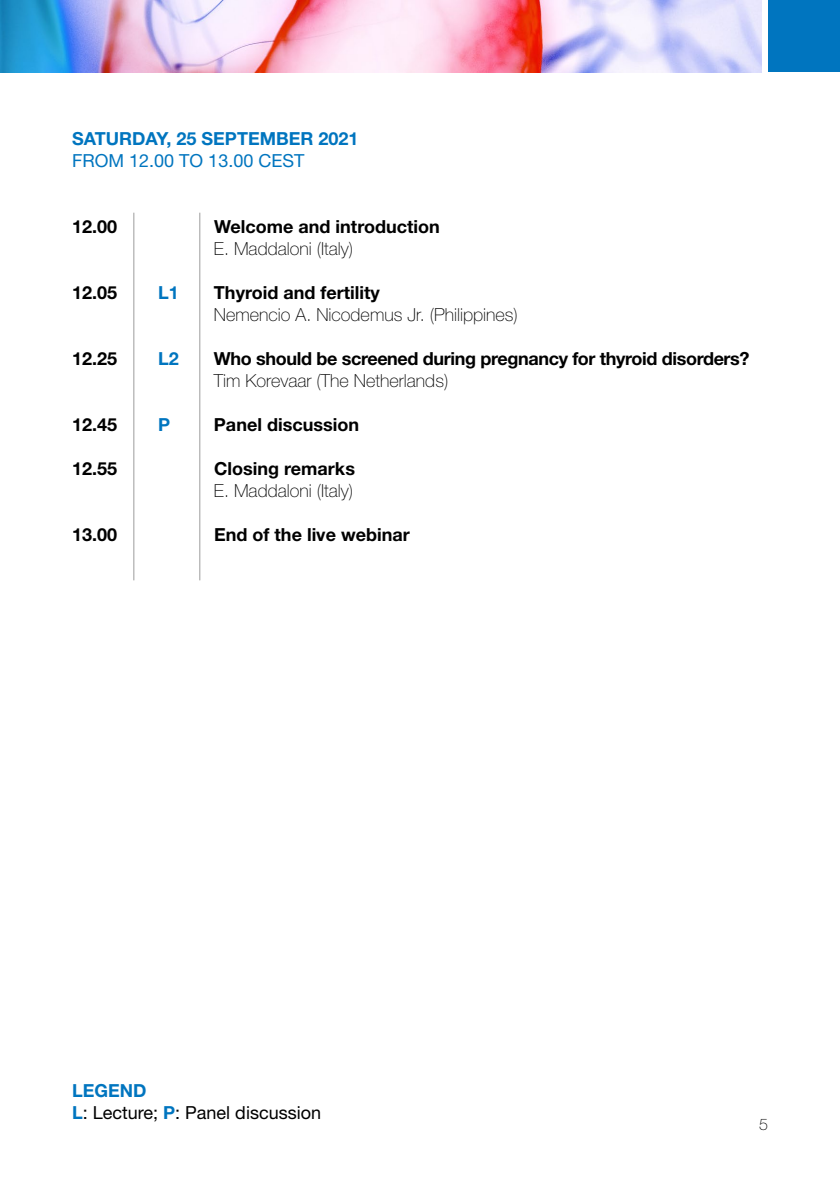
<style>
.page{position:relative;width:840px;height:1191px;background:#fff}
.page>*{position:absolute;margin:0;border:0;box-sizing:border-box;transform-origin:0 0}
.t1{font:700 18px "Helvetica Neue LT Std";color:#000}
.t2{font:100 18px "Helvetica Neue LT Std";color:#000}
.t3{font:700 18px "Helvetica Neue LT Std";letter-spacing:-.02em;color:#000}
.t4{font:18px/22px "Helvetica Neue LT Std";color:#000}
.t5{font:700 18px "Helvetica Neue LT Std";color:#0075bf}
.t6{font:18px "Helvetica Neue LT Std";color:#0075bf}
.t7{font:100 16px "Helvetica Neue LT Std";color:#000}
.s1{font-weight:700;color:#0075bf}
</style>
<div class="page">
<div style="left:767px;top:0;width:72px;height:72px;background:#0075bf"></div>
<img style="left:0;top:0;width:761px;height:72px">
<hr style="left:133px;top:213px;width:1px;height:367px;background:#9d9d9c">
<hr style="left:199px;top:213px;width:1px;height:367px;background:#9d9d9c">
<p class="t5" style="left:72px;top:127px;width:288px">SATURDAY, 25 SEPTEMBER 2021</p>
<p class="t6" style="left:72px;top:150px;width:234px">FROM 12.00 TO 13.00 CEST</p>
<p class="t1" style="left:72px;top:215px;width:47px">12.00</p>
<p class="t1" style="left:214px;top:215px;width:227px">Welcome and introduction</p>
<p class="t2" style="left:214px;top:238px;width:141px">E. Maddaloni (Italy)</p>
<p class="t1" style="left:72px;top:281px;width:47px">12.05</p>
<p class="t5" style="left:158px;top:281px;width:22px">L1</p>
<p class="t1" style="left:214px;top:281px;width:167px">Thyroid and fertility</p>
<p class="t2" style="left:214px;top:304px;width:305px">Nemencio A. Nicodemus Jr. (Philippines)</p>
<p class="t1" style="left:72px;top:347px;width:47px">12.25</p>
<p class="t5" style="left:158px;top:347px;width:22px">L2</p>
<p class="t3" style="left:214px;top:347px;width:537px">Who should be screened during pregnancy for thyroid disorders?</p>
<p class="t2" style="left:214px;top:370px;width:236px">Tim Korevaar (The Netherlands)</p>
<p class="t1" style="left:72px;top:413px;width:47px">12.45</p>
<p class="t5" style="left:158px;top:413px;width:14px">P</p>
<p class="t1" style="left:214px;top:413px;width:146px">Panel discussion</p>
<p class="t1" style="left:72px;top:457px;width:47px">12.55</p>
<p class="t1" style="left:214px;top:457px;width:142px">Closing remarks</p>
<p class="t2" style="left:214px;top:480px;width:141px">E. Maddaloni (Italy)</p>
<p class="t1" style="left:72px;top:523px;width:47px">13.00</p>
<p class="t1" style="left:214px;top:523px;width:197px">End of the live webinar</p>
<p class="t4" style="left:72px;top:1079px;width:250px"><span class="s1">LEGEND<br>L</span>: Lecture; <span class="s1">P</span>: Panel discussion</p>
<p class="t7" style="left:758px;top:1115px;width:10px">5</p>
</div>
